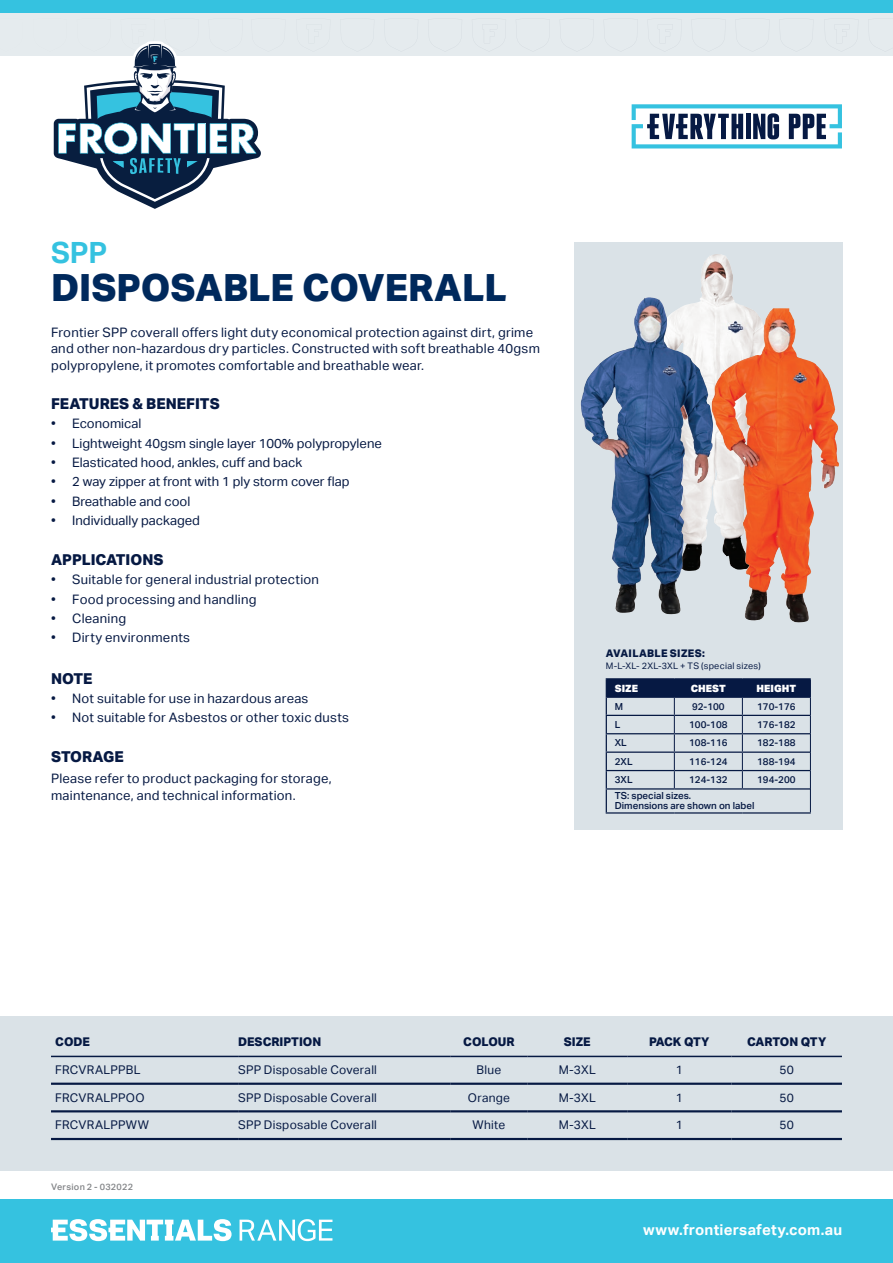
<style>
.page{position:relative;width:893px;height:1263px;background:#fff}
.page>*{position:absolute;margin:0;border:0;box-sizing:border-box;transform-origin:0 0}
.t1{font:800 37.5px "Aktiv Grotesk";color:#00295c}
.t2{font:700 29.25px "Aktiv Grotesk";color:#35c2e0}
.FEATURES_TEXT{font:800 15px "Aktiv Grotesk";color:#061943}
.t3{font:700 15px "Aktiv Grotesk";letter-spacing:.015em;color:#fff}
.FEATURES_TEXT-2{font:13.05px/16.5px "Aktiv Grotesk";letter-spacing:.015em;color:#061943}
.t4{font:12px "Aktiv Grotesk";letter-spacing:.02em;color:#061943}
.t5{font:800 12px "Aktiv Grotesk";color:#061943}
.FEATURES_TEXT-3{font:800 10.5px "Aktiv Grotesk";letter-spacing:.03em;color:#061943}
.t6{font:900 10.05px "Aktiv Grotesk";color:#fff}
.t7{font:500 9.75px/10.1px "Aktiv Grotesk";color:#061943}
.FEATURES_TEXT-4{font:9px "Aktiv Grotesk";letter-spacing:.03em;color:#061943}
.t8{font:500 9px "Aktiv Grotesk";letter-spacing:.03em;color:#838588}
</style>
<div class="page">
<div style="left:0;top:13px;width:893px;height:42px;background:#e5ebee"></div>
<div style="left:0;top:1199px;width:893px;height:64px;background:#35c2e0"></div>
<div style="left:0;top:0;width:893px;height:13px;background:#35c2e0"></div>
<svg style="left:240px;top:1219px;width:92px;height:22px"></svg>
<svg style="left:51px;top:1219px;width:181px;height:22px"></svg>
<svg style="left:632px;top:104px;width:210px;height:44px"></svg>
<svg style="left:33px;top:41px;width:253px;height:168px"></svg>
<div style="left:0;top:1016px;width:893px;height:154px;background:#dae2e7"></div>
<hr style="left:51px;top:1082px;width:187px;height:3px;background:#061943">
<hr style="left:238px;top:1082px;width:213px;height:3px;background:#061943">
<hr style="left:451px;top:1082px;width:76px;height:3px;background:#061943">
<hr style="left:527px;top:1082px;width:100px;height:3px;background:#061943">
<hr style="left:627px;top:1082px;width:104px;height:3px;background:#061943">
<hr style="left:731px;top:1082px;width:111px;height:3px;background:#061943">
<hr style="left:51px;top:1110px;width:187px;height:2px;background:#061943">
<hr style="left:238px;top:1110px;width:213px;height:2px;background:#061943">
<hr style="left:451px;top:1110px;width:76px;height:2px;background:#061943">
<hr style="left:527px;top:1110px;width:100px;height:2px;background:#061943">
<hr style="left:627px;top:1110px;width:104px;height:2px;background:#061943">
<hr style="left:731px;top:1110px;width:111px;height:2px;background:#061943">
<hr style="left:51px;top:1138px;width:187px;height:2px;background:#061943">
<hr style="left:238px;top:1138px;width:213px;height:2px;background:#061943">
<hr style="left:451px;top:1138px;width:76px;height:2px;background:#061943">
<hr style="left:527px;top:1138px;width:100px;height:2px;background:#061943">
<hr style="left:627px;top:1138px;width:104px;height:2px;background:#061943">
<hr style="left:731px;top:1138px;width:111px;height:2px;background:#061943">
<hr style="left:51px;top:1056px;width:187px;height:1px;background:#061943">
<hr style="left:238px;top:1056px;width:213px;height:1px;background:#061943">
<hr style="left:451px;top:1056px;width:76px;height:1px;background:#061943">
<hr style="left:527px;top:1056px;width:100px;height:1px;background:#061943">
<hr style="left:627px;top:1056px;width:104px;height:1px;background:#061943">
<hr style="left:731px;top:1056px;width:111px;height:1px;background:#061943">
<svg style="left:574px;top:242px;width:268px;height:588px;background:#d6c6c3"></svg>
<img style="left:650px;top:255px;width:60px;height:316px">
<img style="left:581px;top:297px;width:67px;height:282px">
<img style="left:711px;top:308px;width:62px;height:312px">
<hr style="left:606px;top:678px;width:68px;height:1px;background:#061943">
<hr style="left:674px;top:678px;width:68px;height:1px;background:#061943">
<hr style="left:742px;top:678px;width:69px;height:1px;background:#061943">
<svg style="left:606px;top:679px;width:205px;height:133px;background:#aeb9c5"></svg>
<hr style="left:606px;top:812px;width:68px;height:2px;background:#061943">
<hr style="left:674px;top:812px;width:68px;height:2px;background:#061943">
<hr style="left:742px;top:812px;width:69px;height:2px;background:#061943">
<p class="t2" style="left:51px;top:236px;width:58px">SPP</p>
<p class="t1" style="left:51px;top:266px;width:457px">DISPOSABLE COVERALL</p>
<p class="FEATURES_TEXT-2" style="left:51px;top:324px;width:490px">Frontier SPP coverall offers light duty economical protection against dirt, grime and other non-hazardous dry particles. Constructed with soft breathable 40gsm polypropylene, it promotes comfortable and breathable wear.</p>
<p class="FEATURES_TEXT" style="left:51px;top:395px;width:170px">FEATURES &amp; BENEFITS</p>
<p class="FEATURES_TEXT-2" style="left:51px;top:416px;width:92px">• Economical</p>
<p class="FEATURES_TEXT-2" style="left:51px;top:435px;width:332px">• Lightweight 40gsm single layer 100% polypropylene</p>
<p class="FEATURES_TEXT-2" style="left:51px;top:454px;width:253px">• Elasticated hood, ankles, cuff and back</p>
<p class="FEATURES_TEXT-2" style="left:51px;top:473px;width:300px">• 2 way zipper at front with 1 ply storm cover flap</p>
<p class="FEATURES_TEXT-2" style="left:51px;top:493px;width:141px">• Breathable and cool</p>
<p class="FEATURES_TEXT-2" style="left:51px;top:512px;width:150px">• Individually packaged</p>
<p class="FEATURES_TEXT" style="left:51px;top:551px;width:114px">APPLICATIONS</p>
<p class="FEATURES_TEXT-2" style="left:51px;top:571px;width:269px">• Suitable for general industrial protection</p>
<p class="FEATURES_TEXT-2" style="left:51px;top:591px;width:207px">• Food processing and handling</p>
<p class="FEATURES_TEXT-2" style="left:51px;top:610px;width:77px">• Cleaning</p>
<p class="FEATURES_TEXT-2" style="left:51px;top:629px;width:141px">• Dirty environments</p>
<p class="FEATURES_TEXT" style="left:51px;top:670px;width:43px">NOTE</p>
<p class="FEATURES_TEXT-2" style="left:51px;top:690px;width:259px">• Not suitable for use in hazardous areas</p>
<p class="FEATURES_TEXT-2" style="left:51px;top:709px;width:299px">• Not suitable for Asbestos or other toxic dusts</p>
<p class="FEATURES_TEXT" style="left:51px;top:748px;width:74px">STORAGE</p>
<p class="FEATURES_TEXT-2" style="left:51px;top:770px;width:282px">Please refer to product packaging for storage, maintenance, and technical information.</p>
<p class="FEATURES_TEXT-3" style="left:606px;top:647px;width:101px">AVAILABLE SIZES:</p>
<p class="FEATURES_TEXT-4" style="left:606px;top:661px;width:157px">M-L-XL- 2XL-3XL + TS (special sizes)</p>
<p class="t6" style="left:615px;top:681px;width:25px">SIZE</p>
<p class="t6" style="left:691px;top:681px;width:37px">CHEST</p>
<p class="t6" style="left:757px;top:681px;width:41px">HEIGHT</p>
<p class="t7" style="left:615px;top:701px;width:10px">M</p>
<p class="t7" style="left:692px;top:701px;width:34px">92-100</p>
<p class="t7" style="left:757px;top:701px;width:40px">170-176</p>
<p class="t7" style="left:615px;top:720px;width:7px">L</p>
<p class="t7" style="left:689px;top:720px;width:40px">100-108</p>
<p class="t7" style="left:757px;top:720px;width:40px">176-182</p>
<p class="t7" style="left:615px;top:738px;width:14px">XL</p>
<p class="t7" style="left:689px;top:738px;width:40px">108-116</p>
<p class="t7" style="left:757px;top:738px;width:40px">182-188</p>
<p class="t7" style="left:615px;top:756px;width:19px">2XL</p>
<p class="t7" style="left:689px;top:756px;width:40px">116-124</p>
<p class="t7" style="left:757px;top:756px;width:40px">188-194</p>
<p class="t7" style="left:615px;top:775px;width:19px">3XL</p>
<p class="t7" style="left:689px;top:775px;width:40px">124-132</p>
<p class="t7" style="left:757px;top:775px;width:40px">194-200</p>
<p class="t7" style="left:615px;top:791px;width:141px">TS: special sizes.<br>Dimensions are shown on label</p>
<p class="t5" style="left:55px;top:1035px;width:36px">CODE</p>
<p class="t5" style="left:238px;top:1035px;width:85px">DESCRIPTION</p>
<p class="t5" style="left:463px;top:1035px;width:53px">COLOUR</p>
<p class="t5" style="left:564px;top:1035px;width:28px">SIZE</p>
<p class="t5" style="left:649px;top:1035px;width:62px">PACK QTY</p>
<p class="t5" style="left:747px;top:1035px;width:81px">CARTON QTY</p>
<p class="t4" style="left:55px;top:1063px;width:87px">FRCVRALPPBL</p>
<p class="t4" style="left:238px;top:1063px;width:140px">SPP Disposable Coverall</p>
<p class="t4" style="left:477px;top:1063px;width:26px">Blue</p>
<p class="t4" style="left:559px;top:1063px;width:39px">M-3XL</p>
<p class="t4" style="left:676px;top:1063px;width:9px">1</p>
<p class="t4" style="left:779px;top:1063px;width:16px">50</p>
<p class="t4" style="left:55px;top:1091px;width:91px">FRCVRALPPOO</p>
<p class="t4" style="left:238px;top:1091px;width:140px">SPP Disposable Coverall</p>
<p class="t4" style="left:468px;top:1091px;width:44px">Orange</p>
<p class="t4" style="left:559px;top:1091px;width:39px">M-3XL</p>
<p class="t4" style="left:676px;top:1091px;width:9px">1</p>
<p class="t4" style="left:779px;top:1091px;width:16px">50</p>
<p class="t4" style="left:55px;top:1118px;width:95px">FRCVRALPPWW</p>
<p class="t4" style="left:238px;top:1118px;width:140px">SPP Disposable Coverall</p>
<p class="t4" style="left:473px;top:1118px;width:34px">White</p>
<p class="t4" style="left:559px;top:1118px;width:39px">M-3XL</p>
<p class="t4" style="left:676px;top:1118px;width:9px">1</p>
<p class="t4" style="left:779px;top:1118px;width:16px">50</p>
<p class="t8" style="left:51px;top:1182px;width:83px">Version 2 - 032022</p>
<p class="t3" style="left:643px;top:1221px;width:201px">www.frontiersafety.com.au</p>
</div>
